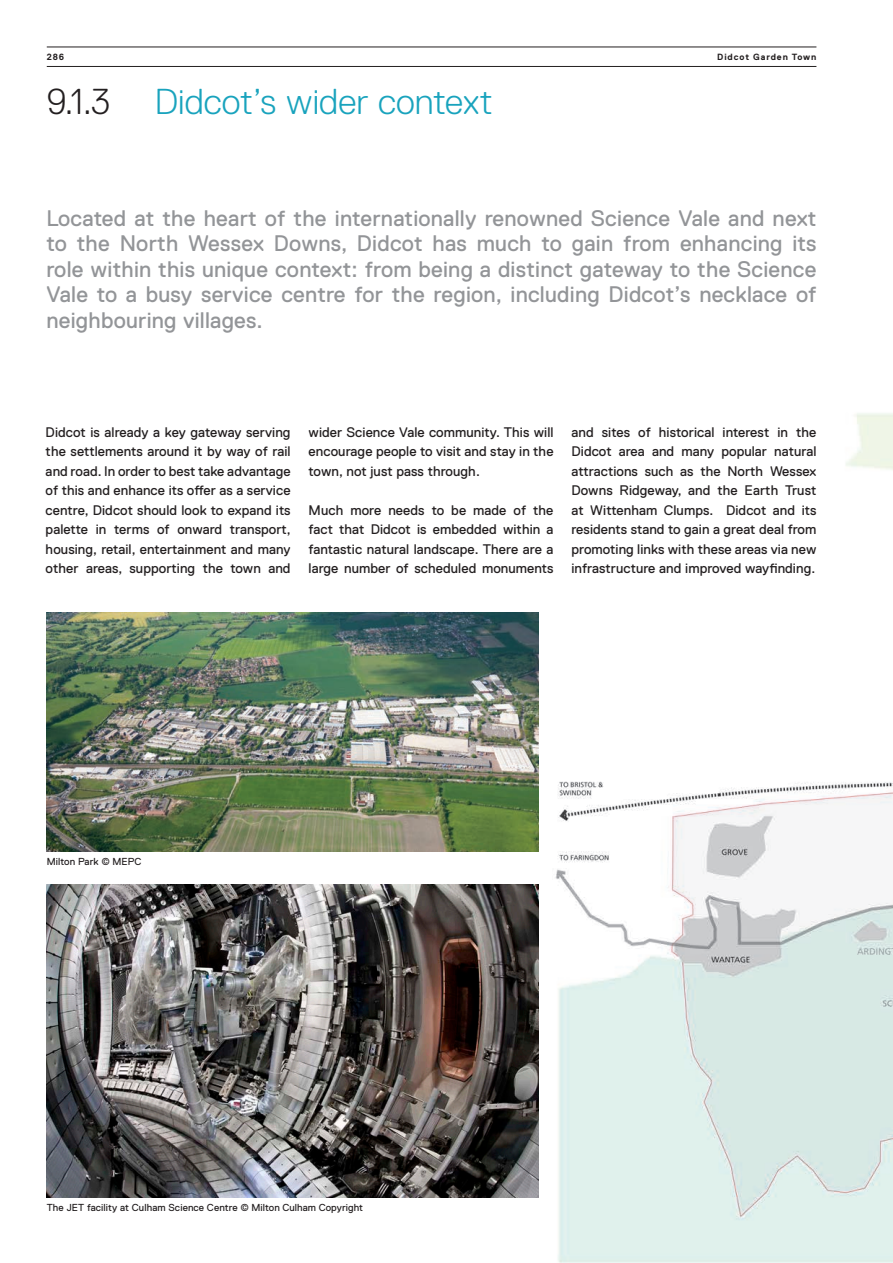
<style>
.page{position:relative;width:893px;height:1263px;background:#fff}
.page>*{position:absolute;margin:0;border:0;box-sizing:border-box;transform-origin:0 0}
.Contents_-_Sub_secti{font:300 36px "Replica Std";color:#19a3bd}
.Pull_Quote{font:22.5px/25.5px "Replica Std";letter-spacing:.01em;color:#939598;text-align:justify}
.Body{font:13.8px/19.5px "Replica Std";letter-spacing:.005em;color:#231f20;text-align:justify}
.t1{font:10.2px "Replica Std";letter-spacing:.01em;color:#231f20}
.t2{font:700 9px "Replica Std";letter-spacing:.1em;color:#231f20}
.s1{color:#231f20}
</style>
<div class="page">
<hr style="left:47px;top:47px;width:769px;height:1px;background:#231f20">
<hr style="left:47px;top:66px;width:769px;height:1px;background:#231f20">
<img style="left:555px;top:413px;width:338px;height:850px">
<div style="left:566px;top:407px;width:271px;height:161px;background:#fff"></div>
<img style="left:47px;top:885px;width:492px;height:312px">
<img style="left:47px;top:612px;width:492px;height:240px">
<div style="left:837px;top:675px;width:56px;height:69px;background:#fff"></div>
<p class="t2" style="left:47px;top:52px;width:19px">286</p>
<p class="t2" style="left:717px;top:52px;width:101px">Didcot Garden Town</p>
<p class="Contents_-_Sub_secti" style="left:47px;top:81px;width:448px"><span class="s1">9.1.3</span> Didcot’s wider context</p>
<p class="Pull_Quote" style="left:46px;top:205px;width:772px">Located at the heart of the internationally renowned Science Vale and next to the North Wessex Downs, Didcot has much to gain from enhancing its role within this unique context: from being a distinct gateway to the Science Vale to a busy service centre for the region, including Didcot’s necklace of neighbouring villages.</p>
<p class="Body" style="left:46px;top:422px;width:247px">Didcot is already a key gateway serving the settlements around it by way of rail and road. In order to best take advantage of this and enhance its offer as a service centre, Didcot should look to expand its palette in terms of onward transport, housing, retail, entertainment and many other areas, supporting the town and</p>
<p class="Body" style="left:309px;top:422px;width:246px">wider Science Vale community. This will encourage people to visit and stay in the town, not just pass through.</p>
<p class="Body" style="left:309px;top:500px;width:246px">Much more needs to be made of the fact that Didcot is embedded within a fantastic natural landscape. There are a large number of scheduled monuments</p>
<p class="Body" style="left:571px;top:422px;width:246px">and sites of historical interest in the Didcot area and many popular natural attractions such as the North Wessex Downs Ridgeway, and the Earth Trust at Wittenham Clumps. Didcot and its residents stand to gain a great deal from promoting links with these areas via new infrastructure and improved wayfinding.</p>
<p class="t1" style="left:47px;top:856px;width:96px">Milton Park © MEPC</p>
<p class="t1" style="left:47px;top:1202px;width:318px">The JET facility at Culham Science Centre © Milton Culham Copyright</p>
</div>
